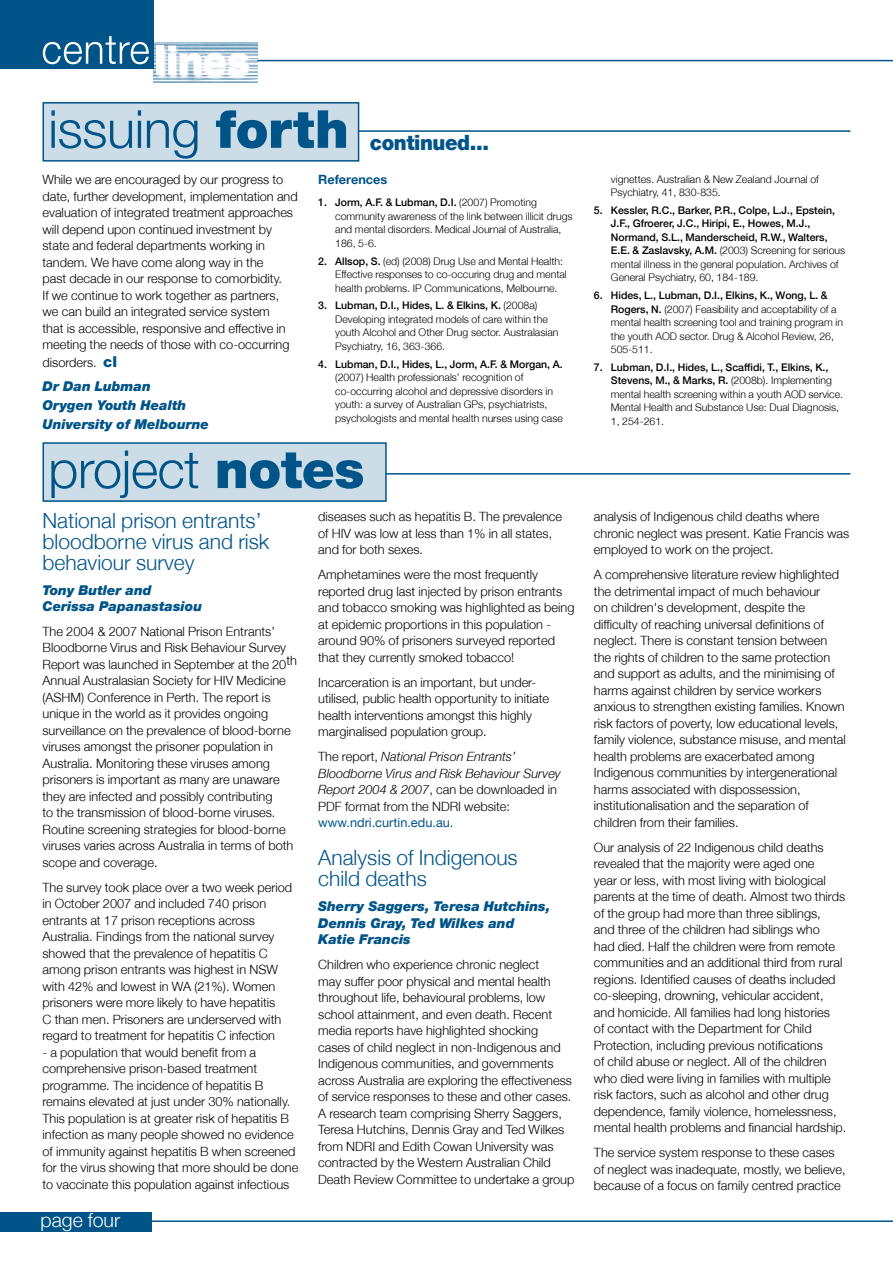
<style>
.page{position:relative;width:893px;height:1263px;background:#fff}
.page>*{position:absolute;margin:0;border:0;box-sizing:border-box;transform-origin:0 0}
.t1{font:300 52.5px "Helvetica Neue";letter-spacing:-.01em;color:#005488}
.t2{font:300 21px/21px "Helvetica Neue";color:#005488}
.t3{font:900 21px "Helvetica Neue";letter-spacing:-.02em;color:#005488;scale:.95 1}
.t4{font:300 19.5px "Helvetica Neue";color:#fff}
.t5{font:italic 900 13.5px/19.2px "Helvetica Neue";color:#005488}
.t6{font:300 12.75px/16.5px "Helvetica Neue";color:#000}
.t7{font:italic 300 12.75px/16.5px "Helvetica Neue";color:#000}
.t8{font:700 12.75px "Helvetica Neue";color:#005488}
.t9{font:300 10.5px/13.5px "Helvetica Neue";color:#000}
.t10{font:500 10.5px/13.5px "Helvetica Neue";color:#000}
.s1{font-weight:900}
.s2{font-weight:900;font-size:15px;color:#005488}
.s3{font-weight:500}
.s4{font-style:normal}
.s5{font-weight:400;font-style:normal;color:#005488}
.s6{font-weight:300}
</style>
<div class="page">
<div style="left:0;top:1212px;width:151px;height:19px;background:#005488"></div>
<hr style="left:339px;top:473px;width:511px;height:2px;background:#005488">
<div style="left:43px;top:443px;width:343px;height:58px;background:#ccdde7"></div>
<div style="left:43px;top:442px;width:344px;height:60px;border:2px solid #005488"></div>
<img style="left:153px;top:43px;width:104px;height:40px">
<div style="left:0;top:0;width:153px;height:68px;background:#005488"></div>
<svg style="left:43px;top:36px;width:106px;height:28px"></svg>
<div style="left:156px;top:45px;width:8px;height:30px;background:#fff"></div>
<svg style="left:168px;top:45px;width:81px;height:30px"></svg>
<hr style="left:257px;top:60px;width:636px;height:1px;background:#005488">
<hr style="left:149px;top:1220px;width:744px;height:2px;background:#005488">
<hr style="left:340px;top:130px;width:510px;height:2px;background:#005488">
<div style="left:43px;top:103px;width:316px;height:58px;background:#ccdde7"></div>
<div style="left:43px;top:102px;width:316px;height:60px;border:2px solid #005488"></div>
<h1 class="t1" style="left:48px;top:97px;width:302px">issuing <span class="s1">forth</span></h1>
<h2 class="t3" style="left:370px;top:130px;width:127px">continued...</h2>
<p class="t6" style="left:43px;top:171px;width:257px">While we are encouraged by our progress to date, further development, implementation and evaluation of integrated treatment approaches will depend upon continued investment by state and federal departments working in tandem. We have come along way in the<br>past decade in our response to comorbidity.<br>If we continue to work together as partners, we can build an integrated service system<br>that is accessible, responsive and effective in meeting the needs of those with co-occurring</p>
<p class="t6" style="left:43px;top:354px;width:76px">disorders. <span class="s2">cl</span></p>
<p class="t5" style="left:43px;top:376px;width:168px">Dr Dan Lubman<br>Orygen Youth Health<br>University of Melbourne</p>
<p class="t8" style="left:318px;top:172px;width:71px">References</p>
<p class="t9" style="left:335px;top:196px;width:239px;text-indent:-17px"><span class="s3">1. Jorm, A.F. &amp; Lubman, D.I.</span> (2007) Promoting community awareness of the link between illicit drugs and mental disorders. Medical Journal of Australia, 186, 5-6.</p>
<p class="t9" style="left:335px;top:254px;width:233px;text-indent:-17px"><span class="s3">2. Allsop, S.</span> (ed) (2008) Drug Use and Mental Health:<br>Effective responses to co-occuring drug and mental health problems. IP Communications, Melbourne.</p>
<p class="t9" style="left:335px;top:299px;width:225px;text-indent:-17px"><span class="s3">3. Lubman, D.I., Hides, L. &amp; Elkins, K.</span> (2008a)<br>Developing integrated models of care within the youth Alcohol and Other Drug sector. Australasian Psychiatry, 16, 363-366.</p>
<p class="t10" style="left:318px;top:357px;width:246px">4. Lubman, D.I., Hides, L., Jorm, A.F. &amp; Morgan, A.</p>
<p class="t9" style="left:335px;top:370px;width:229px">(2007) Health professionals’ recognition of co-occurring alcohol and depressive disorders in youth: a survey of Australian GPs, psychiatrists, psychologists and mental health nurses using case</p>
<h1 class="t1" style="left:48px;top:437px;width:318px">project <span class="s1">notes</span></h1>
<h2 class="t2" style="left:43px;top:509px;width:228px">National prison entrants’ bloodborne virus and risk behaviour survey</h2>
<p class="t5" style="left:43px;top:581px;width:161px;line-height:16.2px">Tony Butler and<br>Cerissa Papanastasiou</p>
<p class="t6" style="left:43px;top:623px;width:256px">The 2004 &amp; 2007 National Prison Entrants’ Bloodborne Virus and Risk Behaviour Survey Report was launched in September at the 20th Annual Australasian Society for HIV Medicine (ASHM) Conference in Perth. The report is unique in the world as it provides ongoing surveillance on the prevalence of blood-borne viruses amongst the prisoner population in Australia. Monitoring these viruses among prisoners is important as many are unaware they are infected and possibly contributing<br>to the transmission of blood-borne viruses.<br>Routine screening strategies for blood-borne viruses varies across Australia in terms of both scope and coverage.</p>
<p class="t6" style="left:43px;top:879px;width:251px">The survey took place over a two week period in October 2007 and included 740 prison entrants at 17 prison receptions across Australia. Findings from the national survey showed that the prevalence of hepatitis C among prison entrants was highest in NSW with 42% and lowest in WA (21%). Women prisoners were more likely to have hepatitis<br>C than men. Prisoners are underserved with regard to treatment for hepatitis C infection</p>
<p class="t6" style="left:43px;top:1044px;width:257px">- a population that would benefit from a comprehensive prison-based treatment programme. The incidence of hepatitis B remains elevated at just under 30% nationally.<br>This population is at greater risk of hepatitis B infection as many people showed no evidence of immunity against hepatitis B when screened for the virus showing that more should be done to vaccinate this population against infectious</p>
<h3 class="t4" style="left:41px;top:1208px;width:81px">page four</h3>
<p class="t6" style="left:318px;top:508px;width:245px">diseases such as hepatitis B. The prevalence of HIV was low at less than 1% in all states, and for both sexes.</p>
<p class="t6" style="left:318px;top:566px;width:258px">Amphetamines were the most frequently reported drug last injected by prison entrants and tobacco smoking was highlighted as being at epidemic proportions in this population - around 90% of prisoners surveyed reported that they currently smoked tobacco!</p>
<p class="t6" style="left:318px;top:674px;width:233px">Incarceration is an important, but under&shy;utilised, public health opportunity to initiate health interventions amongst this highly marginalised population group.</p>
<p class="t7" style="left:318px;top:748px;width:244px"><span class="s4">The report,</span> National Prison Entrants’ Bloodborne Virus and Risk Behaviour Survey Report 2004 &amp; 2007<span class="s4">, can be downloaded in PDF format from the NDRI website: </span><span class="s5">www.ndri.curtin.edu.au</span><span class="s4">.</span></p>
<h2 class="t2" style="left:318px;top:847px;width:201px">Analysis of Indigenous child deaths</h2>
<p class="t5" style="left:318px;top:898px;width:233px;line-height:16.5px">Sherry Saggers, Teresa Hutchins,<br>Dennis Gray, Ted Wilkes and<br>Katie Francis</p>
<p class="t6" style="left:318px;top:956px;width:258px">Children who experience chronic neglect<br>may suffer poor physical and mental health throughout life, behavioural problems, low school attainment, and even death. Recent media reports have highlighted shocking<br>cases of child neglect in non-Indigenous and Indigenous communities, and governments across Australia are exploring the effectiveness of service responses to these and other cases.<br>A research team comprising Sherry Saggers, Teresa Hutchins, Dennis Gray and Ted Wilkes from NDRI and Edith Cowan University was contracted by the Western Australian Child Death Review Committee to undertake a group</p>
<p class="t9" style="left:611px;top:172px;width:210px">vignettes. Australian &amp; New Zealand Journal of<br>Psychiatry, 41, 830-835.</p>
<p class="t10" style="left:611px;top:203px;width:236px;text-indent:-17px">5. Kessler, R.C., Barker, P.R., Colpe, L.J., Epstein, J.F., Gfroerer, J.C., Hiripi, E., Howes, M.J., Normand, S.L., Manderscheid, R.W., Walters, E.E. &amp; Zaslavsky, A.M. <span class="s6">(2003) Screening for serious mental illness in the general population. Archives of General Psychiatry, 60, 184-189.</span></p>
<p class="t9" style="left:611px;top:288px;width:234px;text-indent:-17px"><span class="s3">6. Hides, L., Lubman, D.I., Elkins, K., Wong, L. &amp; Rogers, N.</span> (2007) Feasibility and acceptability of a mental health screening tool and training program in the youth AOD sector. Drug &amp; Alcohol Review, 26, 505-511.</p>
<p class="t9" style="left:611px;top:360px;width:234px;text-indent:-17px"><span class="s3">7. Lubman, D.I., Hides, L., Scaffidi, T., Elkins, K., Stevens, M., &amp; Marks, R.</span> (2008b). Implementing mental health screening within a youth AOD service.<br>Mental Health and Substance Use: Dual Diagnosis, 1, 254-261.</p>
<p class="t6" style="left:594px;top:508px;width:257px">analysis of Indigenous child deaths where chronic neglect was present. Katie Francis was employed to work on the project.</p>
<p class="t6" style="left:594px;top:566px;width:253px">A comprehensive literature review highlighted the detrimental impact of much behaviour<br>on children's development, despite the difficulty of reaching universal definitions of neglect. There is constant tension between the rights of children to the same protection and support as adults, and the minimising of harms against children by service workers anxious to strengthen existing families. Known risk factors of poverty, low educational levels, family violence, substance misuse, and mental health problems are exacerbated among Indigenous communities by intergenerational harms associated with dispossession, institutionalisation and the separation of children from their families.</p>
<p class="t6" style="left:594px;top:839px;width:254px">Our analysis of 22 Indigenous child deaths revealed that the majority were aged one<br>year or less, with most living with biological parents at the time of death. Almost two thirds of the group had more than three siblings,<br>and three of the children had siblings who<br>had died. Half the children were from remote communities and an additional third from rural regions. Identified causes of deaths included co-sleeping, drowning, vehicular accident, and homicide. All families had long histories<br>of contact with the Department for Child Protection, including previous notifications<br>of child abuse or neglect. All of the children who died were living in families with multiple risk factors, such as alcohol and other drug dependence, family violence, homelessness, mental health problems and financial hardship.</p>
<p class="t6" style="left:594px;top:1144px;width:253px">The service system response to these cases of neglect was inadequate, mostly, we believe, because of a focus on family centred practice</p>
</div>
